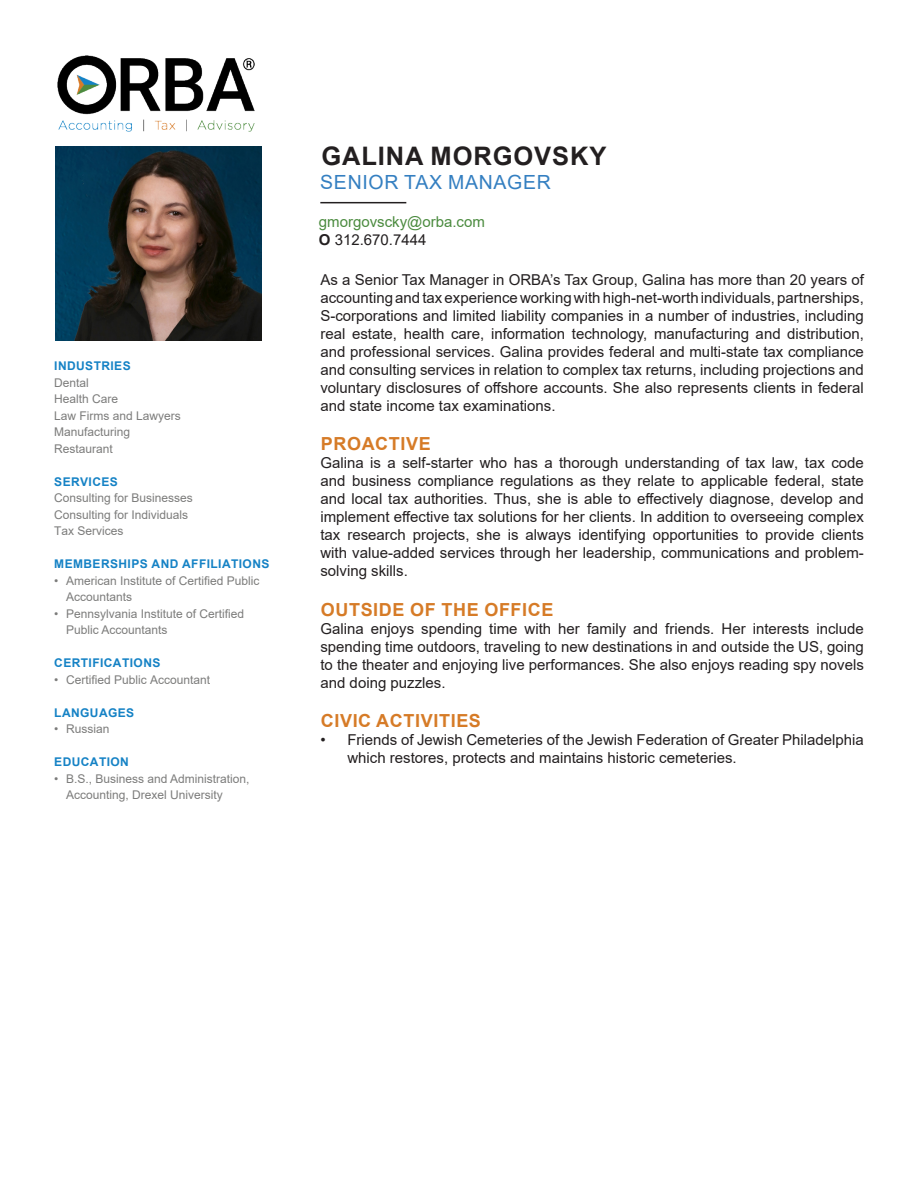
<style>
.page{position:relative;width:918px;height:1188px;background:#fff}
.page>*{position:absolute;margin:0;border:0;box-sizing:border-box;transform-origin:0 0}
.t1{font:700 25.5px "Arial";letter-spacing:.035em;color:#231f20}
.t2{font:19.5px "Arial";letter-spacing:.035em;color:#347fc1}
.t3{font:700 18px "Arial";letter-spacing:.035em;color:#d67b27}
.t4{font:15px/18px "Arial";color:#231f20;text-align:justify}
.t5{font:15px/18px "Arial";color:#4b8b3f}
.t6{font:12px/16.5px "Arial";color:#7c7c7b}
.t7{font:700 12px "Arial";letter-spacing:.035em;color:#1582c5}
.s1{font-weight:700;color:#231f20}
.s2{color:#231f20}
</style>
<div class="page">
<img style="left:58px;top:55px;width:196px;height:77px">
<hr style="left:320px;top:202px;width:86px;height:1px;background:#231f20">
<img style="left:56px;top:147px;width:206px;height:193px">
<p class="t7" style="left:54px;top:359px;width:78px">INDUSTRIES</p>
<p class="t6" style="left:54px;top:375px;width:128px">Dental<br>Health Care<br>Law Firms and Lawyers<br>Manufacturing<br>Restaurant</p>
<p class="t7" style="left:54px;top:475px;width:65px">SERVICES</p>
<p class="t6" style="left:54px;top:491px;width:140px">Consulting for Businesses<br>Consulting for Individuals<br>Tax Services</p>
<p class="t7" style="left:54px;top:557px;width:217px">MEMBERSHIPS AND AFFILIATIONS</p>
<p class="t6" style="left:66px;top:573px;width:195px;text-indent:-12px">• American Institute of Certified Public<br>Accountants</p>
<p class="t6" style="left:66px;top:606px;width:180px;text-indent:-12px">• Pennsylvania Institute of Certified<br>Public Accountants</p>
<p class="t7" style="left:54px;top:656px;width:108px">CERTIFICATIONS</p>
<p class="t6" style="left:54px;top:672px;width:158px">• Certified Public Accountant</p>
<p class="t7" style="left:54px;top:706px;width:82px">LANGUAGES</p>
<p class="t6" style="left:54px;top:722px;width:57px">• Russian</p>
<p class="t7" style="left:54px;top:755px;width:76px">EDUCATION</p>
<p class="t6" style="left:66px;top:771px;width:185px;text-indent:-12px">• B.S., Business and Administration,<br>Accounting, Drexel University</p>
<h1 class="t1" style="left:321px;top:142px;width:286px">GALINA MORGOVSKY</h1>
<h2 class="t2" style="left:320px;top:175px;width:232px">SENIOR TAX MANAGER</h2>
<p class="t5" style="left:319px;top:215px;width:168px">gmorgovscky@orba.com<br><span class="s1">O</span> <span class="s2">312.670.7444</span></p>
<p class="t4" style="left:320px;top:272px;width:545px">As a Senior Tax Manager in ORBA’s Tax Group, Galina has more than 20 years of accounting and tax experience working with high-net-worth individuals, partnerships, S-corporations and limited liability companies in a number of industries, including real estate, health care, information technology, manufacturing and distribution, and professional services. Galina provides federal and multi-state tax compliance and consulting services in relation to complex tax returns, including projections and voluntary disclosures of offshore accounts. She also represents clients in federal and state income tax examinations.</p>
<p class="t3" style="left:321px;top:433px;width:112px">PROACTIVE</p>
<p class="t4" style="left:320px;top:455px;width:545px">Galina is a self-starter who has a thorough understanding of tax law, tax code and business compliance regulations as they relate to applicable federal, state and local tax authorities. Thus, she is able to effectively diagnose, develop and implement effective tax solutions for her clients. In addition to overseeing complex tax research projects, she is always identifying opportunities to provide clients with value-added services through her leadership, communications and problem&shy;solving skills.</p>
<p class="t3" style="left:321px;top:599px;width:234px">OUTSIDE OF THE OFFICE</p>
<p class="t4" style="left:320px;top:621px;width:545px">Galina enjoys spending time with her family and friends. Her interests include spending time outdoors, traveling to new destinations in and outside the US, going to the theater and enjoying live performances. She also enjoys reading spy novels and doing puzzles.</p>
<p class="t3" style="left:321px;top:711px;width:162px">CIVIC ACTIVITIES</p>
<p class="t4" style="left:347px;top:732px;width:518px;text-indent:-27px">• Friends of Jewish Cemeteries of the Jewish Federation of Greater Philadelphia which restores, protects and maintains historic cemeteries.</p>
</div>
